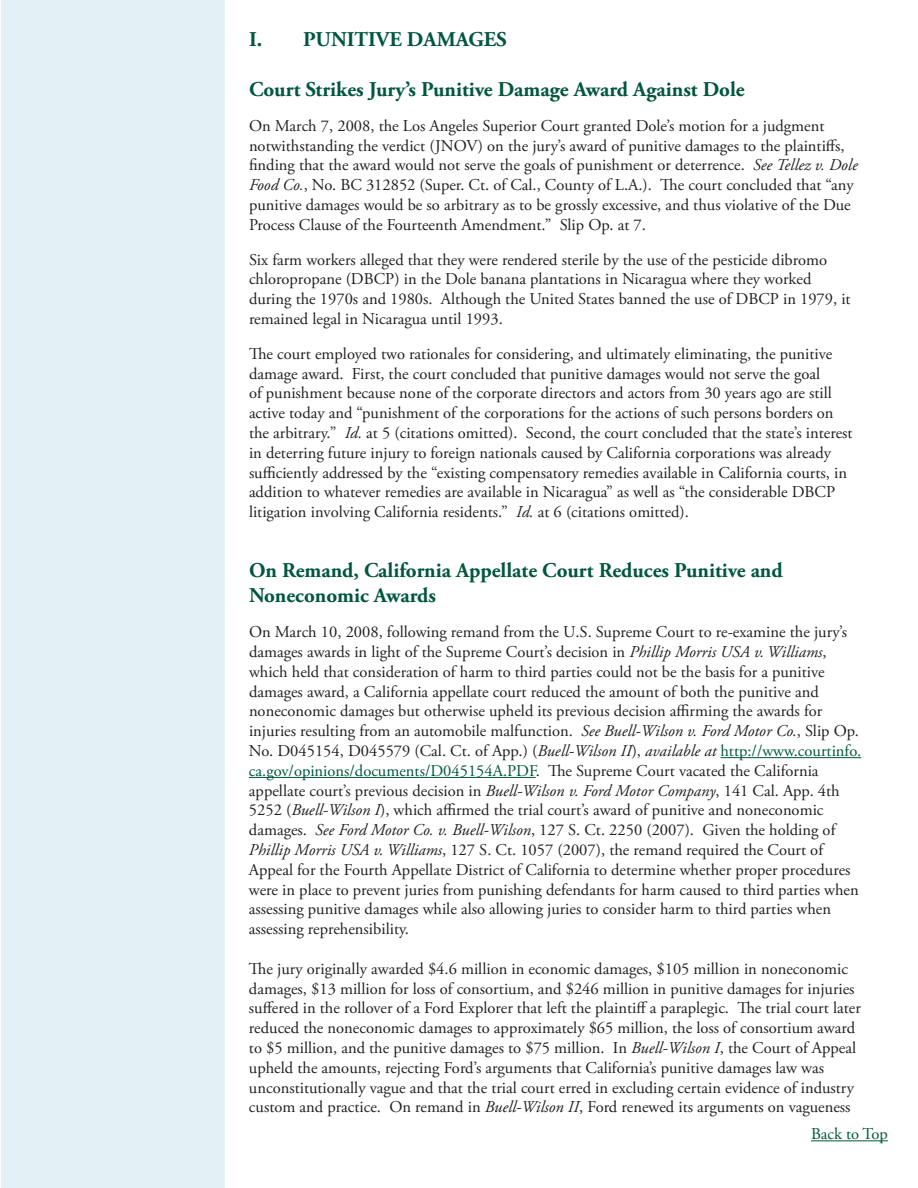
<style>
.page{position:relative;width:918px;height:1188px;background:#fff}
.page>*{position:absolute;margin:0;border:0;box-sizing:border-box;transform-origin:0 0}
.Article_Text{font:700 21px/25.2px "Adobe Garamond Pro";color:#00573d}
.Article_Heading{font:700 21px "Adobe Garamond Pro";color:#00573d}
.Article_Text-2{font:16.5px/19.8px "Adobe Garamond Pro";color:#231f20}
.Article_Text-3{font:16.5px "Adobe Garamond Pro";color:#00573d}
.s1{font-style:italic}
.s2{color:#00573d}
</style>
<div class="page">
<div style="left:1px;top:0;width:224px;height:1187px;background:#e3f1f7"></div>
<hr style="left:720px;top:757px;width:141px;height:1px;background:#00573d">
<hr style="left:249px;top:777px;width:287px;height:1px;background:#00573d">
<hr style="left:811px;top:1140px;width:77px;height:1px;background:#00573d">
<p class="Article_Heading" style="left:249px;top:27px;width:259px">I. PUNITIVE DAMAGES</p>
<p class="Article_Heading" style="left:249px;top:77px;width:497px">Court Strikes Jury’s Punitive Damage Award Against Dole</p>
<p class="Article_Text-2" style="left:249px;top:116px;width:610px">On March 7, 2008, the Los Angeles Superior Court granted Dole’s motion for a judgment notwithstanding the verdict (JNOV) on the jury’s award of punitive damages to the plaintiffs, finding that the award would not serve the goals of punishment or deterrence. <span class="s1">See Tellez v. Dole Food Co.</span>, No. BC 312852 (Super. Ct. of Cal., County of L.A.). The court concluded that “any punitive damages would be so arbitrary as to be grossly excessive, and thus violative of the Due Process Clause of the Fourteenth Amendment.” Slip Op. at 7.</p>
<p class="Article_Text-2" style="left:249px;top:250px;width:603px">Six farm workers alleged that they were rendered sterile by the use of the pesticide dibromo chloropropane (DBCP) in the Dole banana plantations in Nicaragua where they worked during the 1970s and 1980s. Although the United States banned the use of DBCP in 1979, it remained legal in Nicaragua until 1993.</p>
<p class="Article_Text-2" style="left:249px;top:344px;width:605px">The court employed two rationales for considering, and ultimately eliminating, the punitive damage award. First, the court concluded that punitive damages would not serve the goal<br>of punishment because none of the corporate directors and actors from 30 years ago are still active today and “punishment of the corporations for the actions of such persons borders on the arbitrary.” <span class="s1">Id.</span> at 5 (citations omitted). Second, the court concluded that the state’s interest in deterring future injury to foreign nationals caused by California corporations was already sufficiently addressed by the “existing compensatory remedies available in California courts, in addition to whatever remedies are available in Nicaragua” as well as “the considerable DBCP litigation involving California residents.” <span class="s1">Id.</span> at 6 (citations omitted).</p>
<p class="Article_Text" style="left:249px;top:558px;width:535px">On Remand, California Appellate Court Reduces Punitive and<br>Noneconomic Awards</p>
<p class="Article_Text-2" style="left:249px;top:623px;width:614px">On March 10, 2008, following remand from the U.S. Supreme Court to re-examine the jury’s damages awards in light of the Supreme Court’s decision in <span class="s1">Phillip Morris USA v. Williams</span>, which held that consideration of harm to third parties could not be the basis for a punitive damages award, a California appellate court reduced the amount of both the punitive and noneconomic damages but otherwise upheld its previous decision affirming the awards for injuries resulting from an automobile malfunction. <span class="s1">See Buell-Wilson v. Ford Motor Co.</span>, Slip Op.<br>No. D045154, D045579 (Cal. Ct. of App.) (<span class="s1">Buell-Wilson II</span>), <span class="s1">available at</span> <span class="s2">http://www.courtinfo. ca.gov/opinions/documents/D045154A.PDF</span>. The Supreme Court vacated the California appellate court’s previous decision in <span class="s1">Buell-Wilson v. Ford Motor Company</span>, 141 Cal. App. 4th 5252 (<span class="s1">Buell-Wilson I</span>), which affirmed the trial court’s award of punitive and noneconomic damages. <span class="s1">See Ford Motor Co. v. Buell-Wilson</span>, 127 S. Ct. 2250 (2007). Given the holding of <span class="s1">Phillip Morris USA v. Williams</span>, 127 S. Ct. 1057 (2007), the remand required the Court of Appeal for the Fourth Appellate District of California to determine whether proper procedures were in place to prevent juries from punishing defendants for harm caused to third parties when assessing punitive damages while also allowing juries to consider harm to third parties when assessing reprehensibility.</p>
<p class="Article_Text-2" style="left:249px;top:959px;width:613px">The jury originally awarded $4.6 million in economic damages, $105 million in noneconomic damages, $13 million for loss of consortium, and $246 million in punitive damages for injuries suffered in the rollover of a Ford Explorer that left the plaintiff a paraplegic. The trial court later reduced the noneconomic damages to approximately $65 million, the loss of consortium award to $5 million, and the punitive damages to $75 million. In <span class="s1">Buell-Wilson I</span>, the Court of Appeal upheld the amounts, rejecting Ford’s arguments that California’s punitive damages law was unconstitutionally vague and that the trial court erred in excluding certain evidence of industry custom and practice. On remand in <span class="s1">Buell-Wilson II</span>, Ford renewed its arguments on vagueness</p>
<p class="Article_Text-3" style="left:811px;top:1124px;width:78px">Back to Top</p>
</div>
